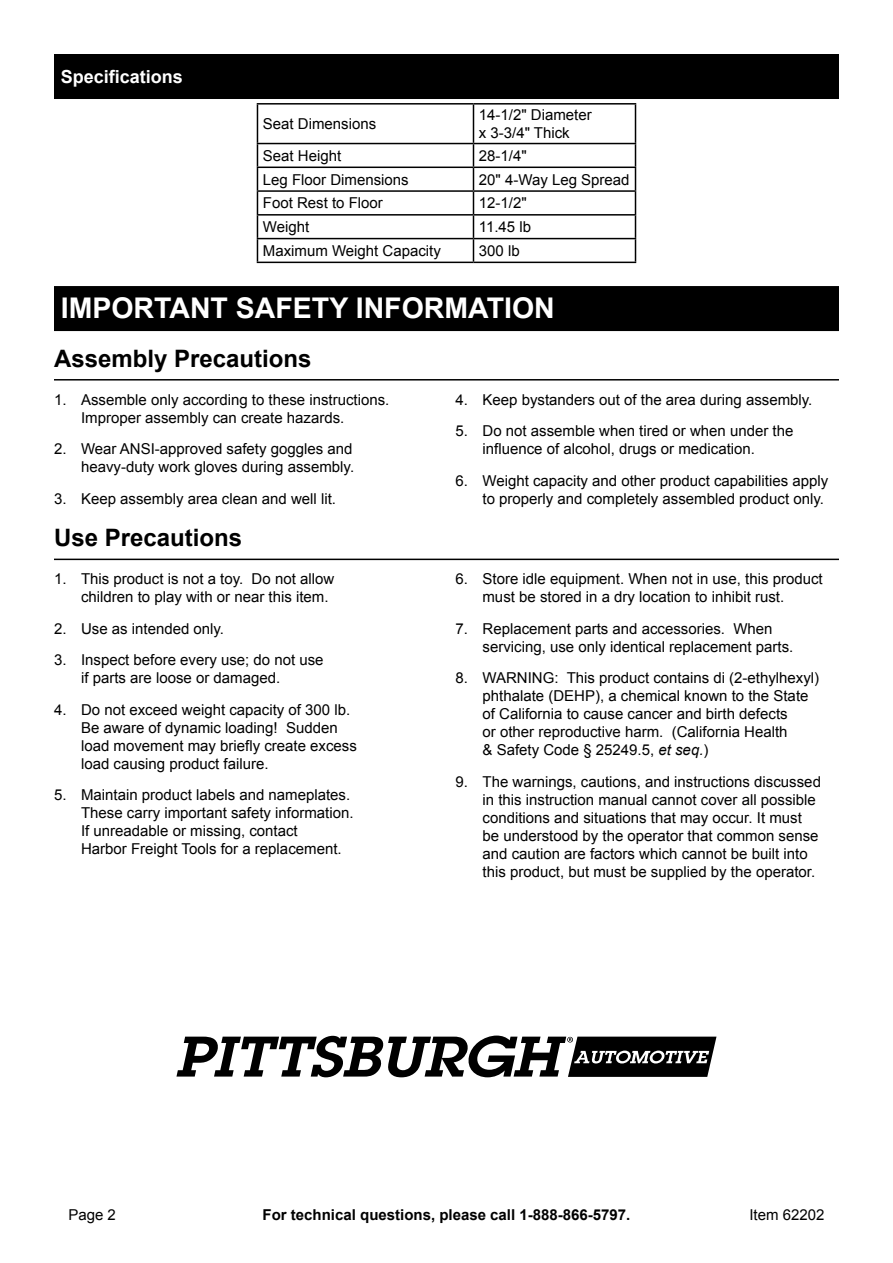
<style>
.page{position:relative;width:893px;height:1263px;background:#fff}
.page>*{position:absolute;margin:0;border:0;box-sizing:border-box;transform-origin:0 0}
.Section_Headers_0931{font:700 28.5px "Arial";color:#fff}
.Header_0931{font:700 24px "Arial";color:#000}
.Section_Headers_0931-2{font:700 18px "Arial";color:#fff}
.t1{font:15px/18px "Arial";color:#000}
.t2{font:700 15px "Arial";color:#000}
.s1{font-style:italic}
</style>
<div class="page">
<div style="left:54px;top:54px;width:785px;height:45px;background:#000"></div>
<div style="left:54px;top:286px;width:785px;height:45px;background:#000"></div>
<hr style="left:54px;top:379px;width:785px;height:1px;background:#000">
<hr style="left:257px;top:103px;width:216px;height:2px;background:#000">
<hr style="left:257px;top:105px;width:1px;height:38px;background:#000">
<hr style="left:473px;top:103px;width:163px;height:2px;background:#000">
<hr style="left:473px;top:105px;width:1px;height:38px;background:#000">
<hr style="left:635px;top:105px;width:1px;height:38px;background:#000">
<hr style="left:257px;top:143px;width:216px;height:1px;background:#000">
<hr style="left:473px;top:143px;width:163px;height:1px;background:#000">
<hr style="left:257px;top:167px;width:216px;height:1px;background:#000">
<hr style="left:473px;top:167px;width:163px;height:1px;background:#000">
<hr style="left:257px;top:190px;width:216px;height:2px;background:#000">
<hr style="left:473px;top:190px;width:163px;height:2px;background:#000">
<hr style="left:257px;top:214px;width:216px;height:2px;background:#000">
<hr style="left:473px;top:214px;width:163px;height:2px;background:#000">
<hr style="left:257px;top:238px;width:216px;height:1px;background:#000">
<svg style="left:257px;top:144px;width:1px;height:118px"></svg>
<hr style="left:473px;top:238px;width:163px;height:1px;background:#000">
<svg style="left:473px;top:144px;width:1px;height:118px"></svg>
<svg style="left:635px;top:144px;width:1px;height:118px"></svg>
<hr style="left:257px;top:262px;width:216px;height:1px;background:#000">
<hr style="left:473px;top:262px;width:163px;height:1px;background:#000">
<hr style="left:54px;top:559px;width:785px;height:1px;background:#000">
<svg style="left:176px;top:1035px;width:540px;height:42px"></svg>
<p class="Section_Headers_0931-2" style="left:61px;top:64px;width:124px">Specifications</p>
<p class="t1" style="left:263px;top:115px;width:115px">Seat Dimensions</p>
<p class="t1" style="left:479px;top:106px;width:114px">14-1/2" Diameter x 3-3/4" Thick</p>
<p class="t1" style="left:263px;top:147px;width:80px">Seat Height</p>
<p class="t1" style="left:479px;top:147px;width:49px">28-1/4"</p>
<p class="t1" style="left:263px;top:171px;width:147px">Leg Floor Dimensions</p>
<p class="t1" style="left:479px;top:171px;width:152px">20" 4-Way Leg Spread</p>
<p class="t1" style="left:263px;top:194px;width:122px">Foot Rest to Floor</p>
<p class="t1" style="left:479px;top:194px;width:49px">12-1/2"</p>
<p class="t1" style="left:263px;top:218px;width:48px">Weight</p>
<p class="t1" style="left:479px;top:218px;width:54px">11.45 lb</p>
<p class="t1" style="left:263px;top:242px;width:180px">Maximum Weight Capacity</p>
<p class="t1" style="left:479px;top:242px;width:42px">300 lb</p>
<p class="Section_Headers_0931" style="left:61px;top:289px;width:495px">IMPORTANT SAFETY INFORMATION</p>
<p class="Header_0931" style="left:54px;top:342px;width:259px">Assembly Precautions</p>
<p class="t1" style="left:81px;top:391px;width:310px;text-indent:-27px">1. Assemble only according to these instructions.<br>Improper assembly can create hazards.</p>
<p class="t1" style="left:54px;top:440px;width:302px;text-align:right">2. Wear ANSI-approved safety goggles and heavy-duty work gloves during assembly.</p>
<p class="t1" style="left:54px;top:490px;width:284px">3. Keep assembly area clean and well lit.</p>
<p class="t1" style="left:455px;top:391px;width:358px">4. Keep bystanders out of the area during assembly.</p>
<p class="t1" style="left:482px;top:422px;width:312px;text-indent:-27px">5. Do not assemble when tired or when under the influence of alcohol, drugs or medication.</p>
<p class="t1" style="left:455px;top:472px;width:374px;text-align:right">6. Weight capacity and other product capabilities apply to properly and completely assembled product only.</p>
<p class="Header_0931" style="left:54px;top:522px;width:190px">Use Precautions</p>
<p class="t1" style="left:81px;top:570px;width:255px;text-indent:-27px">1. This product is not a toy. Do not allow children to play with or near this item.</p>
<p class="t1" style="left:54px;top:620px;width:172px">2. Use as intended only.</p>
<p class="t1" style="left:81px;top:651px;width:244px;text-indent:-27px">3. Inspect before every use; do not use if parts are loose or damaged.</p>
<p class="t1" style="left:81px;top:701px;width:277px;text-indent:-27px">4. Do not exceed weight capacity of 300 lb.<br>Be aware of dynamic loading! Sudden load movement may briefly create excess load causing product failure.</p>
<p class="t1" style="left:81px;top:786px;width:274px;text-indent:-27px">5. Maintain product labels and nameplates.<br>These carry important safety information.<br>If unreadable or missing, contact<br>Harbor Freight Tools for a replacement.</p>
<p class="t1" style="left:482px;top:570px;width:342px;text-indent:-27px">6. Store idle equipment. When not in use, this product must be stored in a dry location to inhibit rust.</p>
<p class="t1" style="left:482px;top:620px;width:312px;text-indent:-27px">7. Replacement parts and accessories. When servicing, use only identical replacement parts.</p>
<p class="t1" style="left:482px;top:669px;width:338px;text-indent:-27px">8. WARNING: This product contains di (2-ethylhexyl) phthalate (DEHP), a chemical known to the State of California to cause cancer and birth defects<br>or other reproductive harm. (California Health<br>&amp; Safety Code § 25249.5, <span class="s1">et seq.</span>)</p>
<p class="t1" style="left:482px;top:773px;width:340px;text-indent:-27px">9. The warnings, cautions, and instructions discussed in this instruction manual cannot cover all possible conditions and situations that may occur. It must be understood by the operator that common sense and caution are factors which cannot be built into this product, but must be supplied by the operator.</p>
<p class="t1" style="left:68px;top:1206px;width:49px">Page 2</p>
<p class="t2" style="left:263px;top:1205px;width:369px">For technical questions, please call 1-888-866-5797.</p>
<p class="t1" style="left:749px;top:1206px;width:77px">Item 62202</p>
</div>
